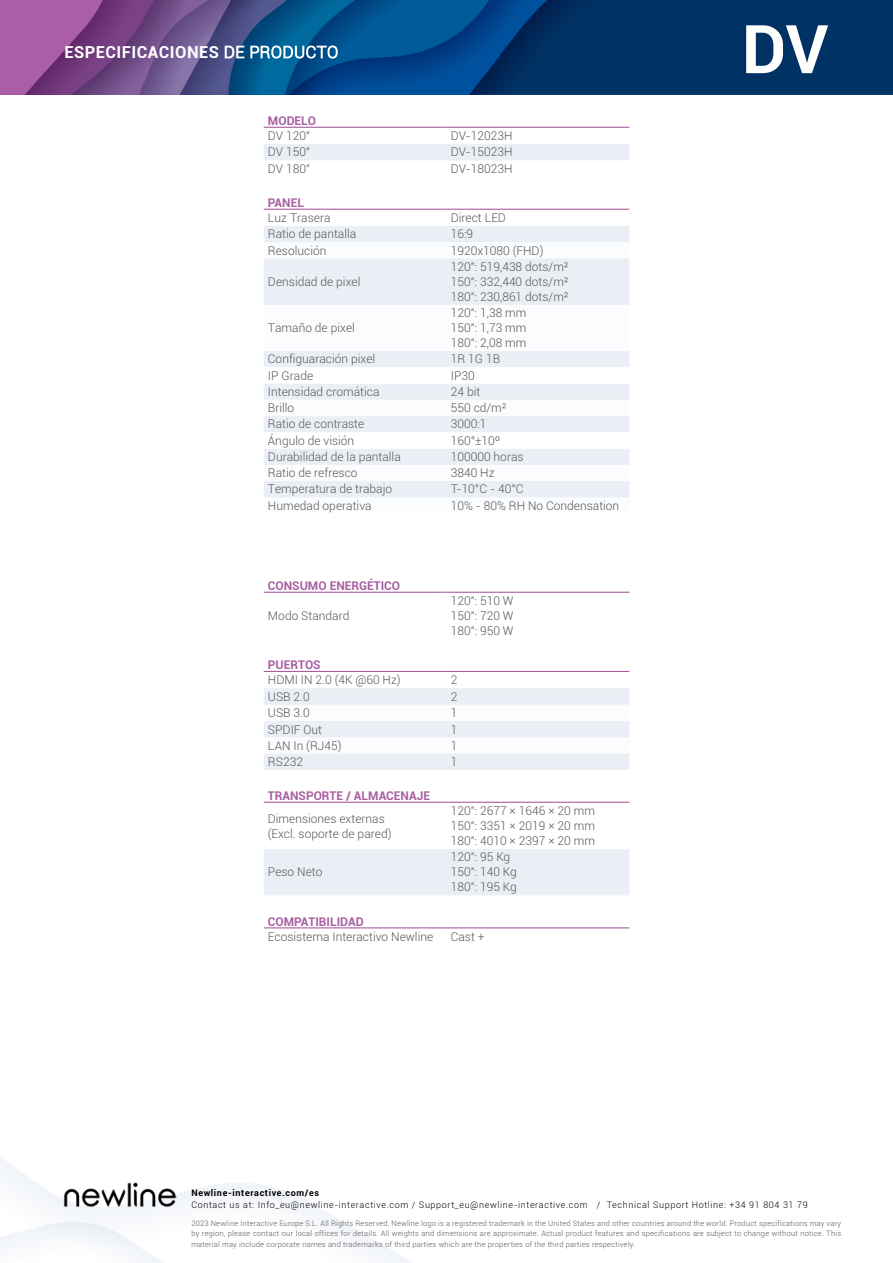
<style>
.page{position:relative;width:893px;height:1263px;background:#fff}
.page>*{position:absolute;margin:0;border:0;box-sizing:border-box;transform-origin:0 0}
.t1{font:700 67.35px "Roboto";color:#fff}
.t2{font:700 16.5px "Roboto";letter-spacing:.03em;color:#fff}
.t3{font:300 12px/15px "Roboto";color:#575756;text-align:justify}
.t4{font:700 12px "Roboto";color:#a85fa2}
.t5{font:300 12px/15.1px "Roboto";color:#5c5758}
.t6{font:300 12px "Roboto";color:#595857}
.t7{font:300 9px "Roboto";letter-spacing:.07em;color:#000}
.t8{font:700 9px "Roboto";letter-spacing:.07em;color:#000}
.t9{font:300 7.5px/10.5px "Roboto";letter-spacing:.03em;color:#5c5758;text-align:justify}
.s1{font-weight:300}
.s2{font-weight:700;color:#a85fa2}
.s3{color:#575756}
</style>
<div class="page">
<img style="left:0;top:0;width:893px;height:95px">
<img style="left:64px;top:1182px;width:113px;height:31px">
<div style="left:264px;top:144px;width:365px;height:16px;background:#eaeff6"></div>
<hr style="left:264px;top:127px;width:183px;height:1px;background:#a85fa2">
<hr style="left:447px;top:127px;width:182px;height:1px;background:#a85fa2">
<div style="left:264px;top:226px;width:365px;height:16px;background:#eaeff6"></div>
<svg style="left:264px;top:259px;width:365px;height:238px;fill:#eaeff6"></svg>
<svg style="left:264px;top:367px;width:365px;height:82px"></svg>
<hr style="left:264px;top:209px;width:183px;height:1px;background:#a85fa2">
<hr style="left:447px;top:209px;width:182px;height:1px;background:#a85fa2">
<hr style="left:264px;top:592px;width:183px;height:1px;background:#a85fa2">
<hr style="left:447px;top:592px;width:182px;height:1px;background:#a85fa2">
<svg style="left:264px;top:688px;width:365px;height:82px"></svg>
<hr style="left:264px;top:671px;width:183px;height:1px;background:#a85fa2">
<hr style="left:447px;top:671px;width:182px;height:1px;background:#a85fa2">
<div style="left:264px;top:849px;width:365px;height:46px;background:#eaeff6"></div>
<hr style="left:264px;top:802px;width:183px;height:1px;background:#a85fa2">
<hr style="left:447px;top:802px;width:182px;height:1px;background:#a85fa2">
<svg style="left:264px;top:928px;width:365px;height:1px"></svg>
<hr style="left:264px;top:927px;width:183px;height:1px;background:#a85fa2">
<hr style="left:447px;top:927px;width:182px;height:1px;background:#a85fa2">
<h2 class="t2" style="left:65px;top:40px;width:275px">ESPECIFICACIONES <span class="s1">DE PRODUCTO</span></h2>
<p class="t4" style="left:268px;top:112px;width:50px">MODELO</p>
<p class="t3" style="left:268px;top:128px;width:44px">DV 120"</p>
<p class="t3" style="left:451px;top:128px;width:63px">DV-12023H</p>
<p class="t3" style="left:268px;top:144px;width:44px">DV 150"</p>
<p class="t3" style="left:451px;top:144px;width:63px">DV-15023H</p>
<p class="t3" style="left:268px;top:161px;width:44px">DV 180"</p>
<p class="t3" style="left:451px;top:161px;width:63px">DV-18023H</p>
<p class="t4" style="left:268px;top:194px;width:38px">PANEL</p>
<p class="t3" style="left:268px;top:210px;width:64px">Luz Trasera</p>
<p class="t3" style="left:451px;top:210px;width:57px">Direct LED</p>
<p class="t3" style="left:268px;top:226px;width:90px">Ratio de pantalla</p>
<p class="t3" style="left:451px;top:226px;width:24px">16:9</p>
<p class="t3" style="left:268px;top:242px;width:60px">Resolución</p>
<p class="t3" style="left:451px;top:242px;width:94px">1920x1080 (FHD)</p>
<p class="t3" style="left:268px;top:274px;width:94px">Densidad de pixel</p>
<p class="t3" style="left:451px;top:259px;width:120px">120": 519,438 dots/m²<br>150": 332,440 dots/m²<br>180": 230,861 dots/m²</p>
<p class="t3" style="left:268px;top:320px;width:88px">Tamaño de pixel</p>
<p class="t3" style="left:451px;top:305px;width:77px">120": 1,38 mm 150": 1,73 mm 180": 2,08 mm</p>
<p class="t3" style="left:268px;top:351px;width:109px">Configuaración pixel</p>
<p class="t3" style="left:451px;top:351px;width:51px">1R 1G 1B</p>
<p class="t3" style="left:268px;top:367px;width:47px">IP Grade</p>
<p class="t3" style="left:451px;top:367px;width:25px">IP30</p>
<p class="t3" style="left:268px;top:384px;width:113px">Intensidad cromática</p>
<p class="t3" style="left:451px;top:384px;width:31px">24 bit</p>
<p class="t3" style="left:268px;top:400px;width:28px">Brillo</p>
<p class="t3" style="left:451px;top:400px;width:58px">550 cd/m²</p>
<p class="t3" style="left:268px;top:416px;width:98px">Ratio de contraste</p>
<p class="t3" style="left:451px;top:416px;width:37px">3000:1</p>
<p class="t3" style="left:268px;top:432px;width:88px">Ángulo de visión</p>
<p class="t3" style="left:451px;top:432px;width:51px">160°±10º</p>
<p class="t3" style="left:268px;top:449px;width:134px">Durabilidad de la pantalla</p>
<p class="t3" style="left:451px;top:449px;width:74px">100000 horas</p>
<p class="t3" style="left:268px;top:465px;width:91px">Ratio de refresco</p>
<p class="t3" style="left:451px;top:465px;width:45px">3840 Hz</p>
<p class="t3" style="left:268px;top:481px;width:126px">Temperatura de trabajo</p>
<p class="t3" style="left:451px;top:481px;width:74px">T-10°C - 40°C</p>
<p class="t3" style="left:268px;top:497px;width:105px">Humedad operativa</p>
<p class="t3" style="left:451px;top:497px;width:170px">10% - 80% RH No Condensation</p>
<p class="t4" style="left:268px;top:577px;width:134px">CONSUMO ENERGÉTICO</p>
<p class="t3" style="left:268px;top:608px;width:83px">Modo Standard</p>
<p class="t5" style="left:268px;top:657px;width:134px"><span class="s2">PUERTOS<br></span><span class="s3">HDMI IN</span> 2.0 (4K @60 Hz)</p>
<p class="t3" style="left:451px;top:593px;width:64px">120": 510 W 150": 720 W 180": 950 W</p>
<p class="t3" style="left:451px;top:672px;width:8px">2</p>
<p class="t3" style="left:268px;top:689px;width:43px">USB 2.0</p>
<p class="t6" style="left:451px;top:688px;width:8px">2</p>
<p class="t3" style="left:268px;top:705px;width:43px">USB 3.0</p>
<p class="t3" style="left:451px;top:705px;width:8px">1</p>
<p class="t3" style="left:268px;top:721px;width:56px">SPDIF Out</p>
<p class="t3" style="left:451px;top:721px;width:8px">1</p>
<p class="t3" style="left:268px;top:737px;width:75px">LAN In (RJ45)</p>
<p class="t3" style="left:451px;top:737px;width:8px">1</p>
<p class="t3" style="left:268px;top:754px;width:37px">RS232</p>
<p class="t3" style="left:451px;top:754px;width:8px">1</p>
<p class="t4" style="left:268px;top:787px;width:164px">TRANSPORTE / ALMACENAJE</p>
<p class="t3" style="left:268px;top:811px;width:125px">Dimensiones externas (Excl. soporte de pared)</p>
<p class="t3" style="left:451px;top:803px;width:146px">120": 2677 × 1646 × 20 mm 150": 3351 × 2019 × 20 mm 180": 4010 × 2397 × 20 mm</p>
<p class="t3" style="left:268px;top:864px;width:56px">Peso Neto</p>
<p class="t3" style="left:451px;top:849px;width:68px;text-align:left">120": 95 Kg<br>150": 140 Kg<br>180": 195 Kg</p>
<p class="t4" style="left:268px;top:913px;width:97px">COMPATIBILIDAD</p>
<p class="t3" style="left:268px;top:929px;width:167px">Ecosistema Interactivo Newline</p>
<p class="t3" style="left:451px;top:929px;width:35px">Cast +</p>
<h1 class="t1" style="left:742px;top:2px;width:88px">DV</h1>
<p class="t8" style="left:191px;top:1186px;width:129px">Newline-interactive.com/es</p>
<p class="t7" style="left:191px;top:1198px;width:618px">Contact us at: Info_eu@newline-interactive.com / Support_eu@newline-interactive.com / Technical Support Hotline: +34 91 804 31 79</p>
<p class="t9" style="left:191px;top:1217px;width:651px">2023 Newline Interactive Europe S.L. All Rights Reserved, Newline logo is a registered trademark in the United States and other countries around the world. Product specifications may vary by region, please contact our local offices for details. All weights and dimensions are approximate. Actual product features and specifications are subject to change without notice. This material may include corporate names and trademarks of third parties which are the properties of the third parties respectively.</p>
</div>
